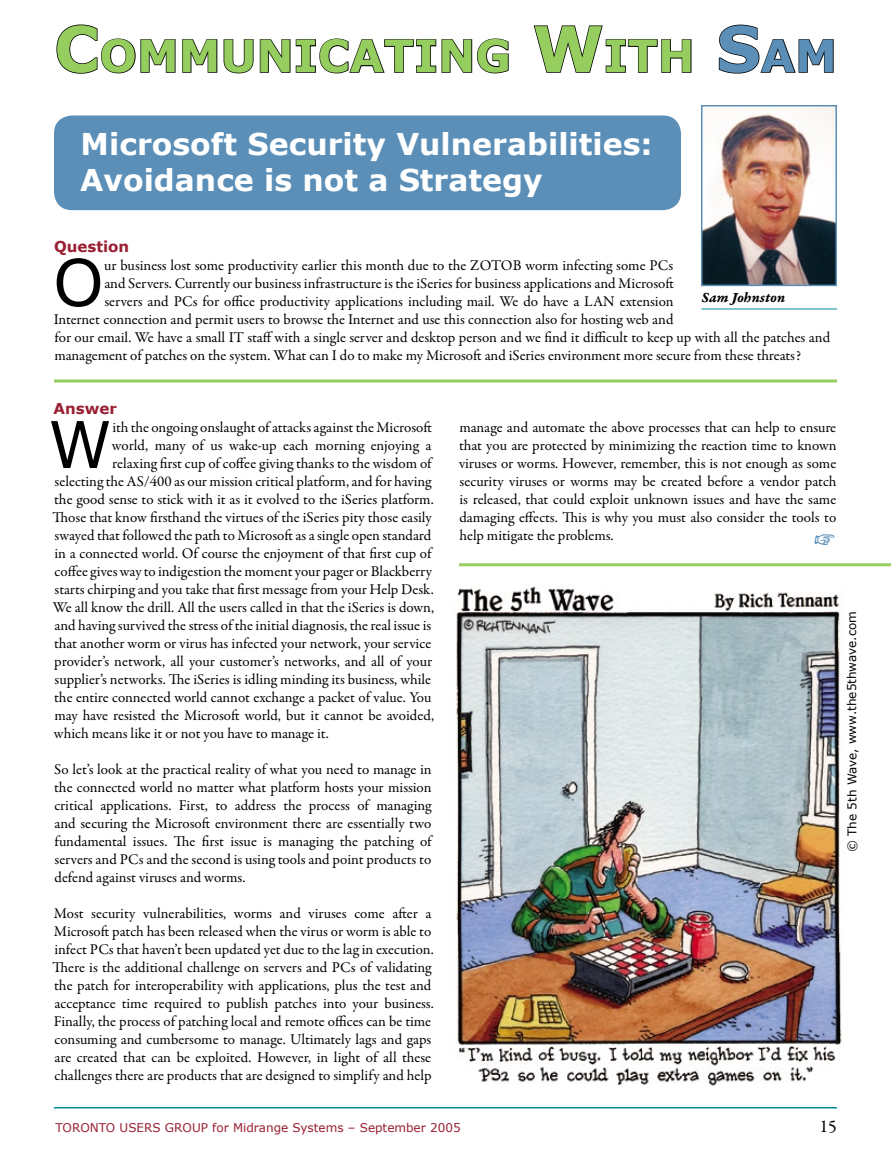
<style>
.page{position:relative;width:891px;height:1161px;background:#fff}
.page>*{position:absolute;margin:0;border:0;box-sizing:border-box;transform-origin:0 0}
.t1{font:64.5px "Verdana";color:#000}
.t2{font:700 44.1px "Verdana";color:#95cd5f}
.t3{font:700 30px/36px "Verdana";color:#fff}
.t4{font:18px "Garamond Premr Pro";color:#000}
.t5{font:18px "Garamond Premr Pro";color:#5b8fb8}
.t6{font:15px/18px "Garamond Premr Pro";letter-spacing:-.005em;color:#000;text-align:justify}
.t7{font:700 15px "Verdana";color:#991f32}
.t8{font:15px "Garamond Premr Pro Bd It Capt";color:#000}
.t9{font:12px "Verdana";color:#991f32}
.t10{font:12px "Verdana";color:#000}
.s1{font-size:63px}
.s2{font-size:63px;color:#5b8fb8}
.s3{color:#5b8fb8}
</style>
<div class="page">
<div style="left:54px;top:116px;width:627px;height:94px;background:#5b8fb8;border-radius:18px"></div>
<hr style="left:54px;top:1107px;width:783px;height:1px;background:#008d97">
<img style="left:704px;top:108px;width:130px;height:175px">
<div style="left:701px;top:105px;width:136px;height:181px;border:2px solid #5b8fb8"></div>
<hr style="left:701px;top:309px;width:136px;height:1px;background:#008d97">
<hr style="left:54px;top:380px;width:783px;height:2px;background:#95cd5f">
<svg style="left:56px;top:24px;width:453px;height:50px"></svg>
<svg style="left:533px;top:25px;width:159px;height:48px"></svg>
<svg style="left:718px;top:24px;width:116px;height:50px"></svg>
<img style="left:456px;top:586px;width:386px;height:500px">
<hr style="left:459px;top:563px;width:432px;height:3px;background:#95cd5f">
<h2 class="t2" style="left:54px;top:28px;width:784px"><span class="s1">C</span>ommunicating <span class="s1">W</span>ith <span class="s2">S</span><span class="s3">am</span></h2>
<h3 class="t3" style="left:80px;top:126px;width:574px">Microsoft Security Vulnerabilities:<br>Avoidance is not a Strategy</h3>
<p class="t7" style="left:54px;top:237px;width:77px">Question</p>
<h1 class="t1" style="left:53px;top:242px;width:52px">O</h1>
<p class="t6" style="left:104px;top:257px;width:571px">ur business lost some productivity earlier this month due to the ZOTOB worm infecting some PCs</p>
<p class="t6" style="left:104px;top:275px;width:571px">and Servers. Currently our business infrastructure is the iSeries for business applications and Microsoft</p>
<p class="t6" style="left:104px;top:293px;width:571px">servers and PCs for office productivity applications including mail. We do have a LAN extension</p>
<p class="t6" style="left:54px;top:311px;width:621px">Internet connection and permit users to browse the Internet and use this connection also for hosting web and</p>
<p class="t6" style="left:54px;top:329px;width:777px">for our email. We have a small IT staff with a single server and desktop person and we find it difficult to keep up with all the patches and</p>
<p class="t6" style="left:54px;top:347px;width:748px">management of patches on the system. What can I do to make my Microsoft and iSeries environment more secure from these threats?</p>
<p class="t8" style="left:701px;top:288px;width:85px">Sam Johnston</p>
<p class="t7" style="left:54px;top:399px;width:65px">Answer</p>
<h1 class="t1" style="left:48px;top:404px;width:65px">W</h1>
<p class="t6" style="left:112px;top:419px;width:321px">ith the ongoing onslaught of attacks against the Microsoft</p>
<p class="t6" style="left:112px;top:437px;width:321px">world, many of us wake-up each morning enjoying a</p>
<p class="t6" style="left:112px;top:455px;width:321px">relaxing first cup of coffee giving thanks to the wisdom of</p>
<p class="t6" style="left:55px;top:473px;width:378px">selecting the AS/400 as our mission critical platform, and for having</p>
<p class="t6" style="left:54px;top:491px;width:381px">the good sense to stick with it as it evolved to the iSeries platform.</p>
<p class="t6" style="left:53px;top:509px;width:381px">Those that know firsthand the virtues of the iSeries pity those easily</p>
<p class="t6" style="left:55px;top:527px;width:378px">swayed that followed the path to Microsoft as a single open standard</p>
<p class="t6" style="left:54px;top:545px;width:379px">in a connected world. Of course the enjoyment of that first cup of</p>
<p class="t6" style="left:55px;top:563px;width:379px">coffee gives way to indigestion the moment your pager or Blackberry</p>
<p class="t6" style="left:55px;top:581px;width:381px">starts chirping and you take that first message from your Help Desk.</p>
<p class="t6" style="left:53px;top:599px;width:383px">We all know the drill. All the users called in that the iSeries is down,</p>
<p class="t6" style="left:55px;top:617px;width:378px">and having survived the stress of the initial diagnosis, the real issue is</p>
<p class="t6" style="left:54px;top:635px;width:378px">that another worm or virus has infected your network, your service</p>
<p class="t6" style="left:54px;top:653px;width:379px">provider’s network, all your customer’s networks, and all of your</p>
<p class="t6" style="left:55px;top:671px;width:378px">supplier’s networks. The iSeries is idling minding its business, while</p>
<p class="t6" style="left:54px;top:689px;width:379px">the entire connected world cannot exchange a packet of value. You</p>
<p class="t6" style="left:54px;top:707px;width:381px">may have resisted the Microsoft world, but it cannot be avoided,</p>
<p class="t6" style="left:54px;top:725px;width:276px">which means like it or not you have to manage it.</p>
<p class="t6" style="left:54px;top:761px;width:379px">So let’s look at the practical reality of what you need to manage in the connected world no matter what platform hosts your mission critical applications. First, to address the process of managing and securing the Microsoft environment there are essentially two fundamental issues. The first issue is managing the patching of servers and PCs and the second is using tools and point products to defend against viruses and worms.</p>
<p class="t6" style="left:53px;top:905px;width:383px;text-align:left">Most security vulnerabilities, worms and viruses come after a Microsoft patch has been released when the virus or worm is able to infect PCs that haven’t been updated yet due to the lag in execution.<br>There is the additional challenge on servers and PCs of validating the patch for interoperability with applications, plus the test and acceptance time required to publish patches into your business.<br>Finally, the process of patching local and remote offices can be time consuming and cumbersome to manage. Ultimately lags and gaps are created that can be exploited. However, in light of all these challenges there are products that are designed to simplify and help</p>
<p class="t6" style="left:459px;top:419px;width:379px">manage and automate the above processes that can help to ensure that you are protected by minimizing the reaction time to known viruses or worms. However, remember, this is not enough as some security viruses or worms may be created before a vendor patch is released, that could exploit unknown issues and have the same damaging effects. This is why you must also consider the tools to help mitigate the problems.</p>
<p class="t5" style="left:814px;top:529px;width:23px">•</p>
<p class="t10" style="left:844px;top:852px;width:243px;rotate:-90deg">© The 5th Wave, www.the5thwave.com</p>
<p class="t9" style="left:56px;top:1120px;width:407px">TORONTO USERS GROUP for Midrange Systems – September 2005</p>
<p class="t4" style="left:820px;top:1116px;width:19px">15</p>
</div>
